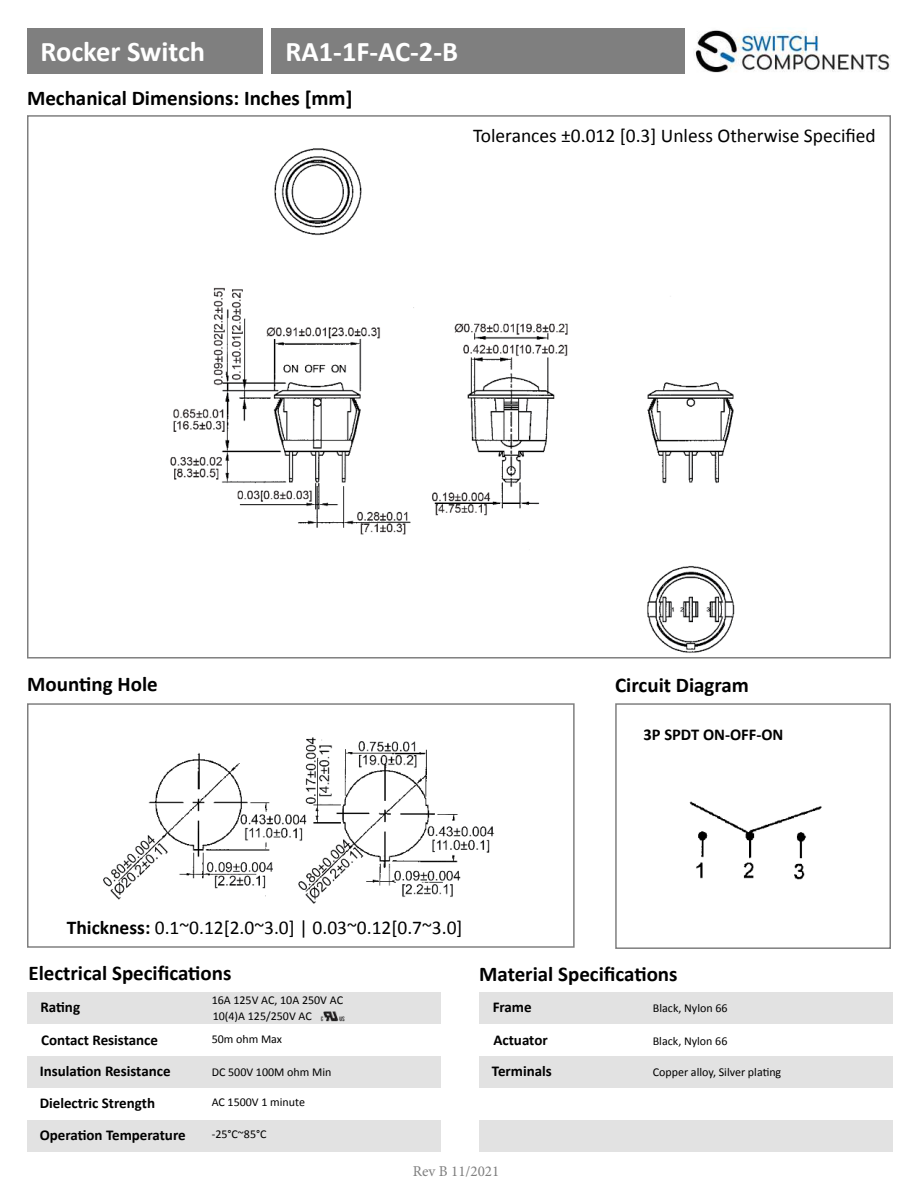
<style>
.page{position:relative;width:918px;height:1188px;background:#fff}
.page>*{position:absolute;margin:0;border:0;box-sizing:border-box;transform-origin:0 0}
.t1{font:700 28.5px "Calibri";color:#fff}
.t2{font:700 21px "Calibri";color:#000}
.t3{font:19.5px "Calibri";color:#000}
.t4{font:700 16.5px "Calibri";color:#000}
.t5{font:700 15px/32px "Calibri";color:#000}
.t6{font:15px "Minion Pro";color:#7f7f7f}
.t7{font:12px/16px "Calibri";color:#000}
.s1{font-weight:700}
</style>
<div class="page">
<img style="left:695px;top:30px;width:196px;height:43px">
<div style="left:27px;top:29px;width:236px;height:45px;background:#7f7f7f"></div>
<div style="left:27px;top:703px;width:548px;height:245px;border:2px solid #7f7f7f"></div>
<div style="left:615px;top:703px;width:276px;height:246px;border:2px solid #7f7f7f"></div>
<div style="left:271px;top:28px;width:414px;height:46px;background:#7f7f7f"></div>
<div style="left:27px;top:992px;width:414px;height:31px;background:#e2e2e2"></div>
<div style="left:479px;top:992px;width:414px;height:31px;background:#e2e2e2"></div>
<div style="left:27px;top:1056px;width:414px;height:32px;background:#e2e2e2"></div>
<div style="left:479px;top:1056px;width:414px;height:32px;background:#e2e2e2"></div>
<div style="left:27px;top:1120px;width:414px;height:32px;background:#e2e2e2"></div>
<div style="left:479px;top:1120px;width:414px;height:32px;background:#e2e2e2"></div>
<img style="left:103px;top:737px;width:392px;height:167px">
<img style="left:689px;top:801px;width:133px;height:79px">
<img style="left:170px;top:148px;width:565px;height:505px">
<img style="left:319px;top:1011px;width:25px;height:13px">
<h1 class="t1" style="left:40px;top:41px;width:166px">Rocker Switch</h1>
<h1 class="t1" style="left:286px;top:41px;width:174px">RA1-1F-AC-2-B</h1>
<h2 class="t2" style="left:27px;top:91px;width:327px">Mechanical Dimensions: Inches [mm]</h2>
<h3 class="t3" style="left:473px;top:123px;width:404px">Tolerances ±0.012 [0.3] Unless Otherwise Speci昀椀ed</h3>
<h2 class="t2" style="left:27px;top:669px;width:132px">Moun琀椀ng Hole</h2>
<h2 class="t2" style="left:615px;top:671px;width:135px">Circuit Diagram</h2>
<h3 class="t4" style="left:644px;top:728px;width:141px">3P SPDT ON-OFF-ON</h3>
<h3 class="t3" style="left:67px;top:920px;width:397px"><span class="s1">Thickness:</span> 0.1~0.12[2.0~3.0] | 0.03~0.12[0.7~3.0]</h3>
<h2 class="t2" style="left:28px;top:958px;width:205px">Electrical Speci昀椀ca琀椀ons</h2>
<h2 class="t2" style="left:479px;top:959px;width:200px">Material Speci昀椀ca琀椀ons</h2>
<p class="t7" style="left:212px;top:991px;width:133px">16A 125V AC, 10A 250V AC<br>10(4)A 125/250V AC</p>
<p class="t5" style="left:40px;top:991px;width:41px">Ra琀椀ng</p>
<p class="t5" style="left:493px;top:992px;width:41px">Frame</p>
<p class="t5" style="left:41px;top:1025px;width:118px">Contact Resistance</p>
<p class="t5" style="left:493px;top:1025px;width:56px">Actuator</p>
<p class="t7" style="left:653px;top:1001px;width:76px">Black, Nylon 66</p>
<p class="t7" style="left:212px;top:1032px;width:72px">50m ohm Max</p>
<p class="t7" style="left:653px;top:1033px;width:76px">Black, Nylon 66</p>
<p class="t5" style="left:40px;top:1055px;width:132px">Insula琀椀on Resistance</p>
<p class="t5" style="left:492px;top:1056px;width:62px">Terminals</p>
<p class="t5" style="left:40px;top:1087px;width:148px">Dielectric Strength<br>Opera琀椀on Temperature</p>
<p class="t7" style="left:212px;top:1065px;width:121px">DC 500V 100M ohm Min</p>
<p class="t7" style="left:653px;top:1063px;width:130px">Copper alloy, Silver pla琀椀ng</p>
<p class="t7" style="left:212px;top:1095px;width:95px">AC 1500V 1 minute</p>
<p class="t7" style="left:212px;top:1127px;width:56px">-25°C~85°C</p>
<p class="t6" style="left:413px;top:1162px;width:88px">Rev B 11/2021</p>
</div>
